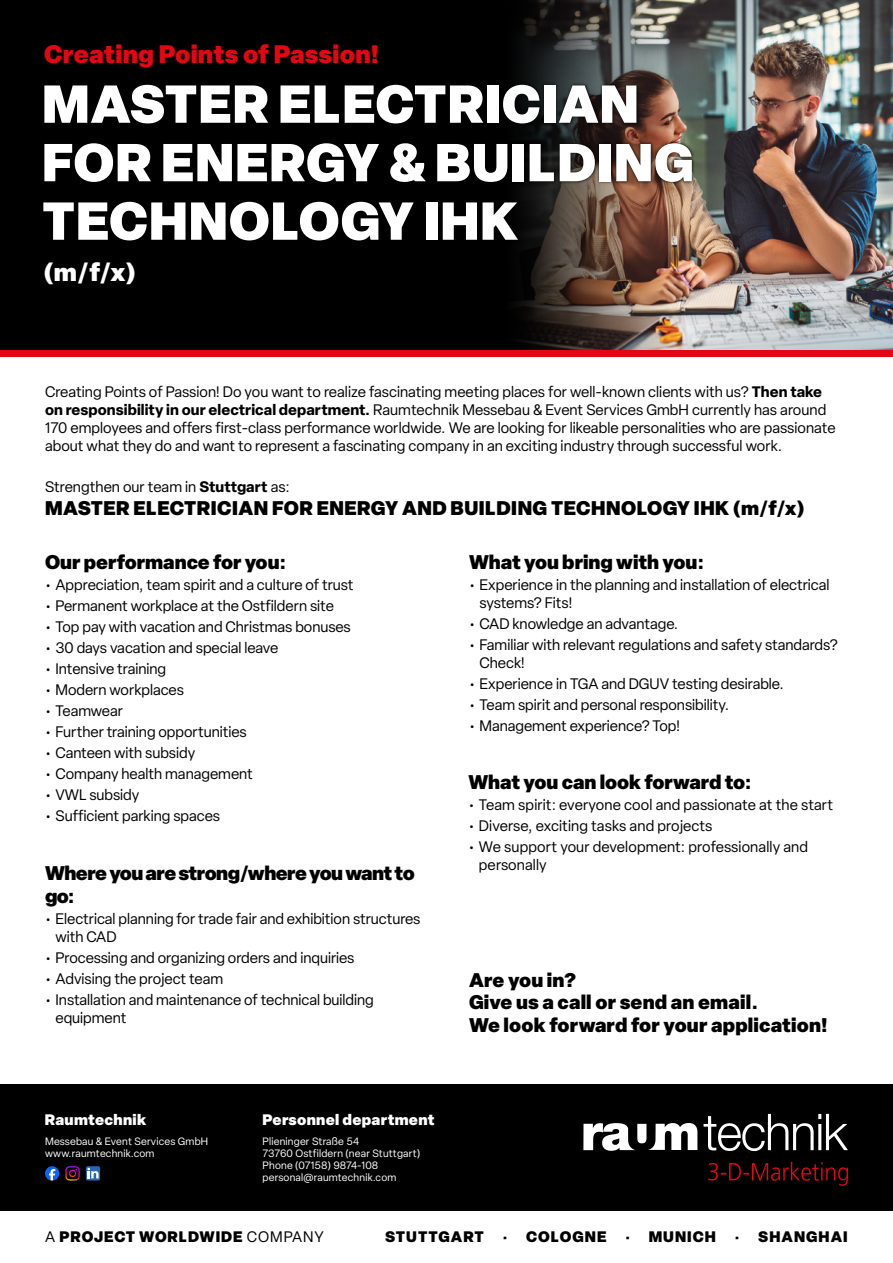
<style>
.page{position:relative;width:893px;height:1263px;background:#fff}
.page>*{position:absolute;margin:0;border:0;box-sizing:border-box;transform-origin:0 0}
.t1{font:900 52.5px/58.5px "Elza";letter-spacing:.02em;color:#fff}
.t2{font:900 24.9px "Elza";letter-spacing:.01em;color:#e30614}
.t3{font:900 24.9px "Elza";color:#fff}
.t4{font:900 19.5px/22.5px "Elza";color:#000}
.t5{font:900 19.5px "Elza";letter-spacing:.025em;color:#000}
.t6{font:900 19.5px/22.5px "Elza";letter-spacing:-.025em;color:#000}
.t7{font:15px/18px "Elza";color:#000}
.t8{font:900 15px "Elza";letter-spacing:.07em;color:#000}
.t9{font:900 15px "Elza";letter-spacing:.02em;color:#fff}
.t10{font:10.5px/12px "Elza";letter-spacing:.02em;color:#fff}
.s1{font-weight:700}
.s2{font-weight:400}
</style>
<div class="page">
<div style="left:0;top:1084px;width:893px;height:126px;background:#000"></div>
<svg style="left:583px;top:1114px;width:265px;height:37px"></svg>
<svg style="left:708px;top:1162px;width:140px;height:24px"></svg>
<svg style="left:45px;top:1166px;width:14px;height:14px"></svg>
<svg style="left:86px;top:1166px;width:14px;height:14px"></svg>
<svg style="left:87px;top:1168px;width:12px;height:10px"></svg>
<img style="left:65px;top:1166px;width:15px;height:14px">
<img style="left:693px;top:0;width:200px;height:350px">
<div style="left:0;top:0;width:504px;height:350px;background:#000"></div>
<img style="left:504px;top:0;width:189px;height:350px">
<div style="left:40px;top:82px;width:655px;height:162px;background:#000;opacity:.75"></div>
<div style="left:0;top:350px;width:893px;height:7px;background:#e30614"></div>
<h2 class="t2" style="left:44px;top:36px;width:336px">Creating Points of Passion!</h2>
<h1 class="t1" style="left:42px;top:73px;width:653px">MASTER ELECTRICIAN<br>FOR ENERGY &amp; BUILDING<br>TECHNOLOGY IHK</h1>
<h2 class="t3" style="left:44px;top:254px;width:94px">(m/f/x)</h2>
<p class="t7" style="left:45px;top:383px;width:792px">Creating Points of Passion! Do you want to realize fascinating meeting places for well-known clients with us? <span class="s1">Then take on responsibility in our electrical department.</span> Raumtechnik Messebau &amp; Event Services GmbH currently has around 170 employees and offers first-class performance worldwide. We are looking for likeable personalities who are passionate about what they do and want to represent a fascinating company in an exciting industry through successful work.</p>
<p class="t7" style="left:45px;top:477px;width:246px">Strengthen our team in <span class="s1">Stuttgart</span> as:</p>
<h3 class="t5" style="left:45px;top:494px;width:761px">MASTER ELECTRICIAN FOR ENERGY AND BUILDING TECHNOLOGY IHK (m/f/x)</h3>
<h3 class="t4" style="left:45px;top:550px;width:243px">Our performance for you:</h3>
<p class="t7" style="left:45px;top:575px;width:310px">• Appreciation, team spirit and a culture of trust</p>
<p class="t7" style="left:45px;top:596px;width:290px">• Permanent workplace at the Ostfildern site</p>
<p class="t7" style="left:45px;top:617px;width:307px">• Top pay with vacation and Christmas bonuses</p>
<p class="t7" style="left:45px;top:638px;width:235px">• 30 days vacation and special leave</p>
<p class="t7" style="left:45px;top:659px;width:123px">• Intensive training</p>
<p class="t7" style="left:45px;top:680px;width:140px">• Modern workplaces</p>
<p class="t7" style="left:45px;top:701px;width:79px">• Teamwear</p>
<p class="t7" style="left:45px;top:722px;width:203px">• Further training opportunities</p>
<p class="t7" style="left:45px;top:743px;width:152px">• Canteen with subsidy</p>
<p class="t7" style="left:45px;top:764px;width:209px">• Company health management</p>
<p class="t7" style="left:45px;top:785px;width:96px">• VWL subsidy</p>
<p class="t7" style="left:45px;top:806px;width:177px">• Sufficient parking spaces</p>
<h3 class="t6" style="left:45px;top:861px;width:371px">Where you are strong/where you want to go:</h3>
<p class="t7" style="left:56px;top:909px;width:366px;text-indent:-10px">• Electrical planning for trade fair and exhibition structures with CAD</p>
<p class="t7" style="left:45px;top:948px;width:311px">• Processing and organizing orders and inquiries</p>
<p class="t7" style="left:45px;top:969px;width:180px">• Advising the project team</p>
<p class="t7" style="left:56px;top:990px;width:320px;text-indent:-10px">• Installation and maintenance of technical building equipment</p>
<p class="t9" style="left:45px;top:1109px;width:103px">Raumtechnik</p>
<p class="t10" style="left:45px;top:1135px;width:165px">Messebau &amp; Event Services GmbH www.raumtechnik.com</p>
<p class="t9" style="left:263px;top:1109px;width:174px">Personnel department</p>
<p class="t10" style="left:263px;top:1135px;width:159px">Plieninger Straße 54<br>73760 Ostfildern (near Stuttgart)<br>Phone (07158) 9874-108 personal@raumtechnik.com</p>
<h3 class="t4" style="left:469px;top:550px;width:237px">What you bring with you:</h3>
<p class="t7" style="left:479px;top:575px;width:351px;text-indent:-10px">• Experience in the planning and installation of electrical systems? Fits!</p>
<p class="t7" style="left:469px;top:614px;width:211px">• CAD knowledge an advantage.</p>
<p class="t7" style="left:479px;top:635px;width:360px;text-indent:-10px">• Familiar with relevant regulations and safety standards?<br>Check!</p>
<p class="t7" style="left:469px;top:674px;width:316px">• Experience in TGA and DGUV testing desirable.</p>
<p class="t7" style="left:469px;top:695px;width:262px">• Team spirit and personal responsibility.</p>
<p class="t7" style="left:469px;top:716px;width:212px">• Management experience? Top!</p>
<h3 class="t4" style="left:468px;top:770px;width:285px">What you can look forward to:</h3>
<p class="t7" style="left:468px;top:795px;width:366px">• Team spirit: everyone cool and passionate at the start</p>
<p class="t7" style="left:468px;top:816px;width:246px">• Diverse, exciting tasks and projects</p>
<p class="t7" style="left:479px;top:837px;width:331px;text-indent:-10px">• We support your development: professionally and personally</p>
<h3 class="t4" style="left:469px;top:968px;width:360px">Are you in?<br>Give us a call or send an email.<br>We look forward for your application!</h3>
<p class="t8" style="left:45px;top:1226px;width:280px"><span class="s2">A</span> PROJECT WORLDWIDE <span class="s2">COMPANY</span></p>
<p class="t8" style="left:385px;top:1226px;width:464px">STUTTGART · COLOGNE · MUNICH · SHANGHAI</p>
</div>
